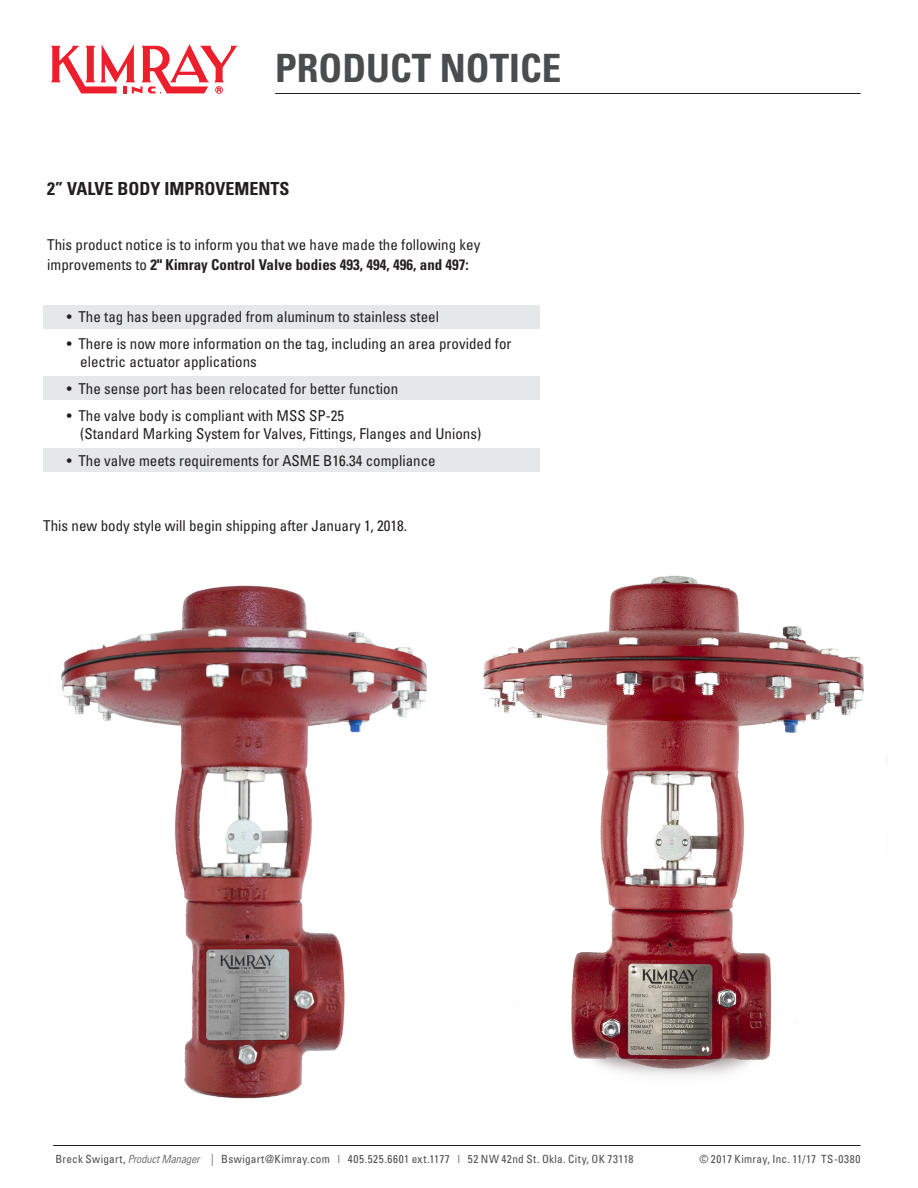
<style>
.page{position:relative;width:918px;height:1188px;background:#fff}
.page>*{position:absolute;margin:0;border:0;box-sizing:border-box;transform-origin:0 0}
.t1{font:700 condensed 39px "Univers";color:#4b4c4d}
.t2{font:700 condensed 18px "Univers";color:#231f20}
.t3{font:condensed 15px/18px "Univers";color:#231f20}
.t4{font:condensed 11.25px "Univers";letter-spacing:.03em;color:#4b4c4d}
.s1{font-weight:700}
.s2{font-family:"Univers LT Std";font-weight:300;font-style:italic}
</style>
<div class="page">
<img style="left:483px;top:575px;width:381px;height:501px">
<div style="left:43px;top:376px;width:497px;height:24px;background:#e6e7e9"></div>
<div style="left:43px;top:448px;width:497px;height:24px;background:#e6e7e9"></div>
<div style="left:43px;top:305px;width:497px;height:24px;background:#e6e7e9"></div>
<hr style="left:53px;top:1145px;width:808px;height:1px;background:#231f20">
<hr style="left:275px;top:93px;width:586px;height:1px;background:#231f20">
<svg style="left:51px;top:44px;width:187px;height:50px"></svg>
<img style="left:60px;top:585px;width:367px;height:514px">
<h1 class="t1" style="left:275px;top:44px;width:288px">PRODUCT NOTICE</h1>
<p class="t2" style="left:47px;top:177px;width:244px">2” VALVE BODY IMPROVEMENTS</p>
<p class="t3" style="left:47px;top:235px;width:435px;line-height:19.5px">This product notice is to inform you that we have made the following key improvements to <span class="s1">2" Kimray Control Valve bodies 493, 494, 496, and 497:</span></p>
<p class="t3" style="left:67px;top:307px;width:374px">• The tag has been upgraded from aluminum to stainless steel</p>
<p class="t3" style="left:80px;top:334px;width:433px;text-indent:-14px">• There is now more information on the tag, including an area provided for electric actuator applications</p>
<p class="t3" style="left:67px;top:379px;width:333px">• The sense port has been relocated for better function</p>
<p class="t3" style="left:80px;top:406px;width:403px;text-indent:-14px">• The valve body is compliant with MSS SP-25<br>(Standard Marking System for Valves, Fittings, Flanges and Unions)</p>
<p class="t3" style="left:67px;top:451px;width:371px">• The valve meets requirements for ASME B16.34 compliance</p>
<p class="t3" style="left:43px;top:517px;width:366px">This new body style will begin shipping after January 1, 2018.</p>
<p class="t4" style="left:55px;top:1152px;width:580px">Breck Swigart, <span class="s2">Product Manager |</span> Bswigart@Kimray.com | 405.525.6601 ext.1177 | 52 NW 42nd St. Okla. City, OK 73118</p>
<p class="t4" style="left:699px;top:1152px;width:163px">© 2017 Kimray, Inc. 11/17 TS-0380</p>
</div>
